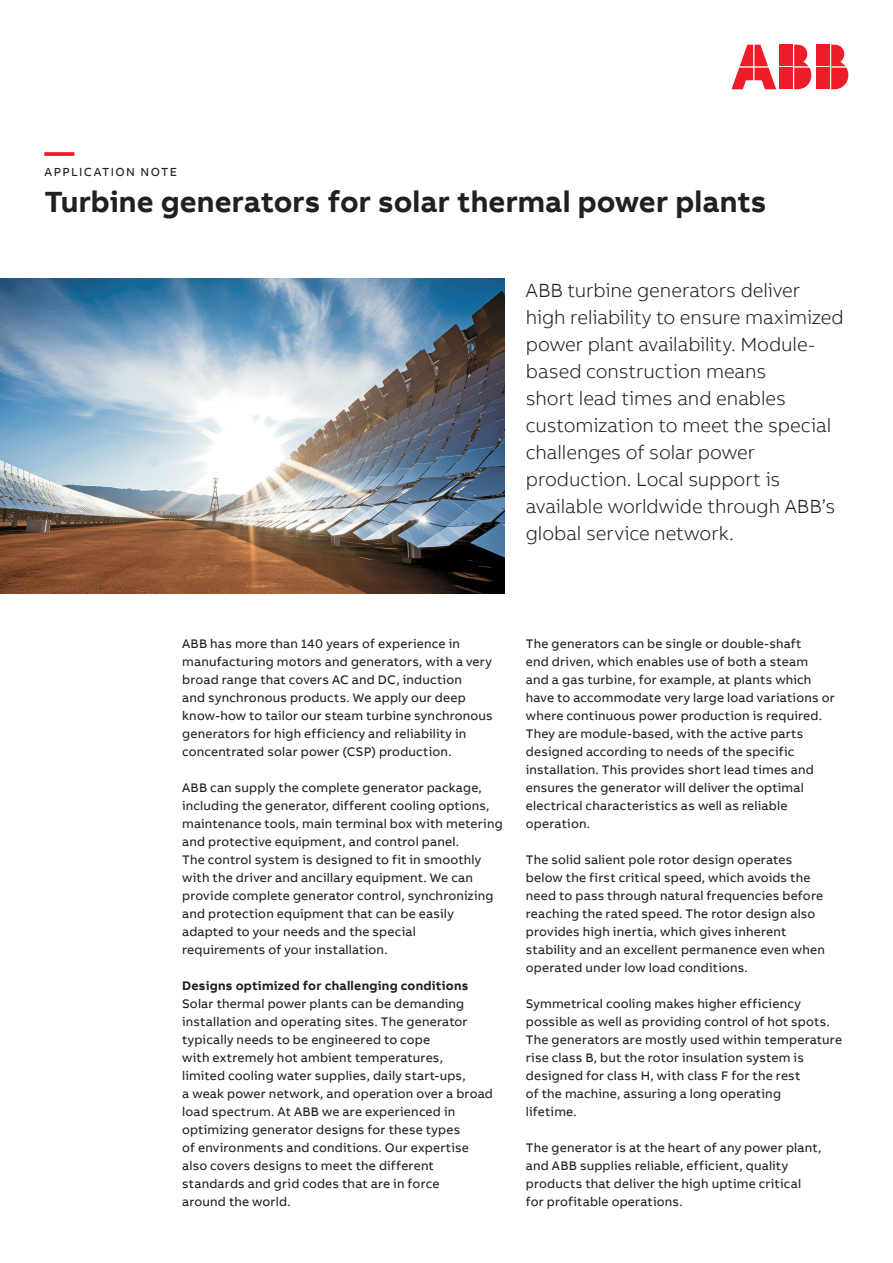
<style>
.page{position:relative;width:893px;height:1263px;background:#fff}
.page>*{position:absolute;margin:0;border:0;box-sizing:border-box;transform-origin:0 0}
.t1{font:700 30px "AB Bvoice";color:#231f20}
.t2{font:700 30px "AB Bvoice";color:#ee1c28}
.t3{font:300 19.5px/27px "AB Bvoice";letter-spacing:-.005em;color:#231f20}
.t4{font:12.75px/18px "AB Bvoice";letter-spacing:.015em;color:#231f20}
.t5{font:700 12.75px "AB Bvoice";letter-spacing:.02em;color:#231f20}
.t6{font:12px "AB Bvoice";letter-spacing:.115em;color:#231f20}
</style>
<div class="page">
<img style="left:0;top:279px;width:505px;height:315px">
<div style="left:817px;top:45px;width:13px;height:21px;background:#ee1c28"></div>
<div style="left:817px;top:68px;width:13px;height:21px;background:#ee1c28"></div>
<svg style="left:831px;top:45px;width:17px;height:44px"></svg>
<svg style="left:731px;top:45px;width:45px;height:44px"></svg>
<div style="left:780px;top:45px;width:13px;height:21px;background:#ee1c28"></div>
<div style="left:780px;top:68px;width:13px;height:21px;background:#ee1c28"></div>
<svg style="left:794px;top:45px;width:17px;height:44px"></svg>
<h1 class="t2" style="left:45px;top:132px;width:31px">—</h1>
<p class="t6" style="left:45px;top:165px;width:134px">APPLICATION NOTE</p>
<h1 class="t1" style="left:45px;top:183px;width:723px">Turbine generators for solar thermal power plants</h1>
<p class="t3" style="left:526px;top:277px;width:319px">ABB turbine generators deliver high reliability to ensure maximized power plant availability. Module&shy;based construction means<br>short lead times and enables customization to meet the special challenges of solar power production. Local support is available worldwide through ABB’s global service network.</p>
<p class="t4" style="left:182px;top:634px;width:312px">ABB has more than 140 years of experience in manufacturing motors and generators, with a very broad range that covers AC and DC, induction<br>and synchronous products. We apply our deep know-how to tailor our steam turbine synchronous generators for high efficiency and reliability in concentrated solar power (CSP) production.</p>
<p class="t4" style="left:182px;top:778px;width:322px">ABB can supply the complete generator package, including the generator, different cooling options, maintenance tools, main terminal box with metering and protective equipment, and control panel.<br>The control system is designed to fit in smoothly with the driver and ancillary equipment. We can provide complete generator control, synchronizing and protection equipment that can be easily adapted to your needs and the special<br>requirements of your installation.</p>
<p class="t5" style="left:182px;top:977px;width:288px">Designs optimized for challenging conditions</p>
<p class="t4" style="left:182px;top:994px;width:312px">Solar thermal power plants can be demanding installation and operating sites. The generator typically needs to be engineered to cope<br>with extremely hot ambient temperatures,<br>limited cooling water supplies, daily start-ups,<br>a weak power network, and operation over a broad load spectrum. At ABB we are experienced in optimizing generator designs for these types<br>of environments and conditions. Our expertise also covers designs to meet the different standards and grid codes that are in force<br>around the world.</p>
<p class="t4" style="left:526px;top:634px;width:310px">The generators can be single or double-shaft<br>end driven, which enables use of both a steam<br>and a gas turbine, for example, at plants which have to accommodate very large load variations or where continuous power production is required.<br>They are module-based, with the active parts designed according to needs of the specific installation. This provides short lead times and ensures the generator will deliver the optimal electrical characteristics as well as reliable operation.</p>
<p class="t4" style="left:526px;top:851px;width:301px">The solid salient pole rotor design operates below the first critical speed, which avoids the need to pass through natural frequencies before reaching the rated speed. The rotor design also provides high inertia, which gives inherent stability and an excellent permanence even when operated under low load conditions.</p>
<p class="t4" style="left:526px;top:995px;width:318px">Symmetrical cooling makes higher efficiency possible as well as providing control of hot spots.<br>The generators are mostly used within temperature rise class B, but the rotor insulation system is designed for class H, with class F for the rest<br>of the machine, assuring a long operating<br>lifetime.</p>
<p class="t4" style="left:526px;top:1139px;width:297px">The generator is at the heart of any power plant, and ABB supplies reliable, efficient, quality products that deliver the high uptime critical for profitable operations.</p>
</div>
